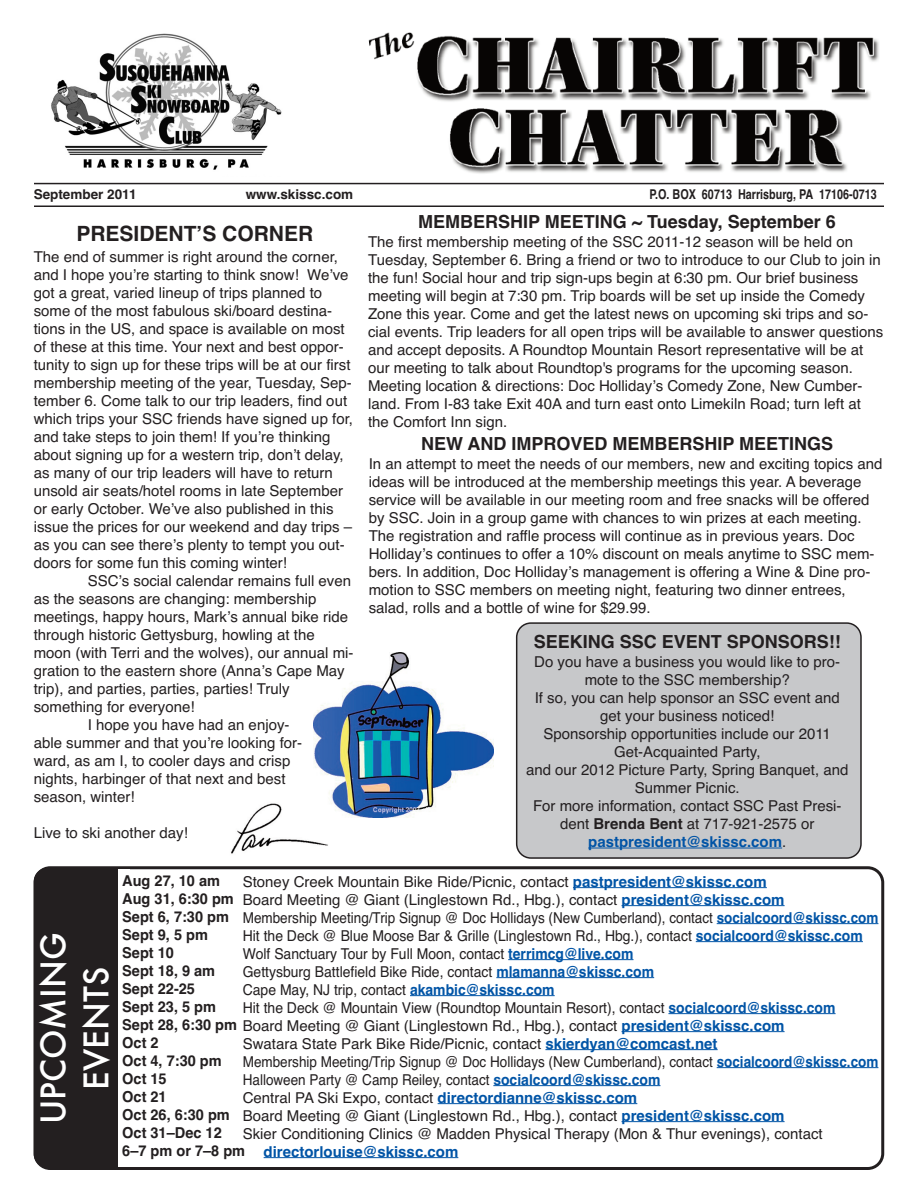
<style>
.page{position:relative;width:918px;height:1188px;background:#fff}
.page>*{position:absolute;margin:0;border:0;box-sizing:border-box;transform-origin:0 0}
.t1{font:500 33px/42.9px "Futura";color:#fff;text-align:center}
.t2{font:700 21px "Helvetica";color:#231f20}
.t3{font:700 18px "Helvetica";color:#231f20}
.t4{font:15px/18px "Helvetica";color:#231f20}
.t5{font:15px "Helvetica";color:#231f20;scale:.93 1}
.t6{font:15px "Helvetica";color:#231f20;scale:.9 1}
.t7{font:700 15px/18px "Helvetica";color:#231f20}
.t8{font:700 15px "Helvetica";color:#0154a6}
.t9{font:700 13.5px "Helvetica";color:#231f20;scale:.8 1}
.t10{font:700 13.5px "Helvetica";color:#231f20}
.s1{font-weight:700}
.s2{font-weight:700;color:#0154a6}
.s3{font-weight:400;color:#231f20}
</style>
<div class="page">
<img style="left:368px;top:32px;width:511px;height:142px">
<div style="left:29px;top:183px;width:859px;height:24px;border:2px solid #231f20"></div>
<div style="left:15px;top:163px;width:19px;height:54px;background:#fff"></div>
<div style="left:884px;top:174px;width:20px;height:40px;background:#fff"></div>
<img style="left:51px;top:34px;width:231px;height:136px">
<img style="left:231px;top:803px;width:97px;height:51px">
<svg style="left:34px;top:866px;width:850px;height:304px"></svg>
<hr style="left:573px;top:887px;width:194px;height:1px;background:#0154a6">
<hr style="left:622px;top:905px;width:163px;height:1px;background:#0154a6">
<hr style="left:717px;top:923px;width:161px;height:1px;background:#0154a6">
<hr style="left:696px;top:941px;width:167px;height:1px;background:#0154a6">
<hr style="left:508px;top:959px;width:126px;height:1px;background:#0154a6">
<hr style="left:496px;top:977px;width:158px;height:1px;background:#0154a6">
<hr style="left:410px;top:995px;width:145px;height:1px;background:#0154a6">
<hr style="left:668px;top:1013px;width:168px;height:1px;background:#0154a6">
<hr style="left:622px;top:1031px;width:163px;height:1px;background:#0154a6">
<hr style="left:545px;top:1049px;width:173px;height:1px;background:#0154a6">
<hr style="left:717px;top:1067px;width:161px;height:1px;background:#0154a6">
<hr style="left:493px;top:1085px;width:167px;height:1px;background:#0154a6">
<hr style="left:438px;top:1103px;width:199px;height:1px;background:#0154a6">
<hr style="left:622px;top:1121px;width:163px;height:1px;background:#0154a6">
<hr style="left:264px;top:1157px;width:194px;height:1px;background:#0154a6">
<div style="left:34px;top:868px;width:94px;height:300px;background:#231f20;border-radius:14px"></div>
<div style="left:118px;top:870px;width:12px;height:297px;background:#fff"></div>
<div style="left:516px;top:622px;width:346px;height:237px;background:#c7c8ca"></div>
<hr style="left:588px;top:848px;width:194px;height:1px;background:#0154a6">
<svg style="left:305px;top:652px;width:100px;height:170px"></svg>
<img style="left:314px;top:653px;width:180px;height:165px">
<p class="t10" style="left:34px;top:184px;width:104px">September 2011</p>
<p class="t10" style="left:246px;top:184px;width:109px">www.skissc.com</p>
<p class="t9" style="left:649px;top:184px;width:286px">P.O. BOX 60713 Harrisburg, PA 17106-0713</p>
<h2 class="t2" style="left:76px;top:217px;width:238px">PRESIDENTʼS CORNER</h2>
<p class="t4" style="left:34px;top:248px;width:321px">The end of summer is right around the corner, and I hope youʼre starting to think snow! Weʼve got a great, varied lineup of trips planned to some of the most fabulous ski/board destina&shy;tions in the US, and space is available on most of these at this time. Your next and best oppor&shy;tunity to sign up for these trips will be at our first membership meeting of the year, Tuesday, Sep&shy;tember 6. Come talk to our trip leaders, find out which trips your SSC friends have signed up for, and take steps to join them! If youʼre thinking about signing up for a western trip, donʼt delay, as many of our trip leaders will have to return unsold air seats/hotel rooms in late September or early October. Weʼve also published in this issue the prices for our weekend and day trips – as you can see thereʼs plenty to tempt you out&shy;doors for some fun this coming winter!</p>
<p class="t4" style="left:88px;top:572px;width:265px">SSCʼs social calendar remains full even</p>
<p class="t4" style="left:34px;top:590px;width:284px">as the seasons are changing: membership</p>
<p class="t4" style="left:34px;top:608px;width:316px">meetings, happy hours, Markʼs annual bike ride</p>
<p class="t4" style="left:34px;top:626px;width:282px">through historic Gettysburg, howling at the</p>
<p class="t4" style="left:34px;top:644px;width:321px">moon (with Terri and the wolves), our annual mi-</p>
<p class="t4" style="left:34px;top:662px;width:313px">gration to the eastern shore (Annaʼs Cape May</p>
<p class="t4" style="left:34px;top:680px;width:257px">trip), and parties, parties, parties! Truly</p>
<p class="t4" style="left:34px;top:698px;width:162px">something for everyone!</p>
<p class="t4" style="left:88px;top:716px;width:203px">I hope you have had an enjoy-</p>
<p class="t4" style="left:34px;top:734px;width:270px">able summer and that youʼre looking for-</p>
<p class="t4" style="left:34px;top:752px;width:258px">ward, as am I, to cooler days and crisp</p>
<p class="t4" style="left:34px;top:770px;width:253px">nights, harbinger of that next and best</p>
<p class="t4" style="left:34px;top:788px;width:102px">season, winter!</p>
<p class="t4" style="left:34px;top:824px;width:156px">Live to ski another day!</p>
<p class="t3" style="left:418px;top:207px;width:419px">MEMBERSHIP MEETING ~ Tuesday, September 6</p>
<p class="t4" style="left:368px;top:233px;width:517px">The first membership meeting of the SSC 2011-12 season will be held on Tuesday, September 6. Bring a friend or two to introduce to our Club to join in the fun! Social hour and trip sign-ups begin at 6:30 pm. Our brief business meeting will begin at 7:30 pm. Trip boards will be set up inside the Comedy Zone this year. Come and get the latest news on upcoming ski trips and so&shy;cial events. Trip leaders for all open trips will be available to answer questions and accept deposits. A Roundtop Mountain Resort representative will be at our meeting to talk about Roundtop's programs for the upcoming season.<br>Meeting location &amp; directions: Doc Hollidayʼs Comedy Zone, New Cumber&shy;land. From I-83 take Exit 40A and turn east onto Limekiln Road; turn left at the Comfort Inn sign.</p>
<p class="t3" style="left:421px;top:429px;width:414px">NEW AND IMPROVED MEMBERSHIP MEETINGS</p>
<p class="t4" style="left:369px;top:456px;width:515px">In an attempt to meet the needs of our members, new and exciting topics and ideas will be introduced at the membership meetings this year. A beverage service will be available in our meeting room and free snacks will be offered by SSC. Join in a group game with chances to win prizes at each meeting.<br>The registration and raffle process will continue as in previous years. Doc Hollidayʼs continues to offer a 10% discount on meals anytime to SSC mem&shy;bers. In addition, Doc Hollidayʼs management is offering a Wine &amp; Dine pro&shy;motion to SSC members on meeting night, featuring two dinner entrees, salad, rolls and a bottle of wine for $29.99.</p>
<p class="t3" style="left:534px;top:627px;width:309px">SEEKING SSC EVENT SPONSORS!!</p>
<p class="t4" style="left:526px;top:653px;width:324px;text-align:center">Do you have a business you would like to pro&shy;mote to the SSC membership?<br>If so, you can help sponsor an SSC event and get your business noticed!<br>Sponsorship opportunities include our 2011<br>Get-Acquainted Party,<br>and our 2012 Picture Party, Spring Banquet, and Summer Picnic.<br>For more information, contact SSC Past Presi&shy;dent <span class="s1">Brenda Bent</span> at 717-921-2575 or <span class="s2">pastpresident@skissc.com</span>.</p>
<h1 class="t1" style="left:32px;top:1124px;width:194px;rotate:-90deg">UPCOMING<br>EVENTS</h1>
<p class="t7" style="left:122px;top:872px;width:113px">Aug 27, 10 am<br>Aug 31, 6:30 pm<br>Sept 6, 7:30 pm<br>Sept 9, 5 pm<br>Sept 10<br>Sept 18, 9 am<br>Sept 22-25<br>Sept 23, 5 pm</p>
<p class="t7" style="left:122px;top:1034px;width:124px">Oct 2<br>Oct 4, 7:30 pm<br>Oct 15<br>Oct 21<br>Oct 26, 6:30 pm<br>Oct 31–Dec 12<br>6–7 pm or 7–8 pm</p>
<p class="t4" style="left:243px;top:873px;width:526px">Stoney Creek Mountain Bike Ride/Picnic, contact <span class="s2">pastpresident@skissc.com</span></p>
<p class="t4" style="left:243px;top:891px;width:543px">Board Meeting @ Giant (Linglestown Rd., Hbg.), contact <span class="s2">president@skissc.com</span></p>
<p class="t6" style="left:243px;top:906px;width:708px">Membership Meeting/Trip Signup @ Doc Hollidays (New Cumberland), contact <span class="s2">socialcoord@skissc.com</span></p>
<p class="t5" style="left:243px;top:924px;width:668px">Hit the Deck @ Blue Moose Bar &amp; Grille (Linglestown Rd., Hbg.), contact <span class="s2">socialcoord@skissc.com</span></p>
<p class="t5" style="left:243px;top:942px;width:422px">Wolf Sanctuary Tour by Full Moon, contact <span class="s2">terrimcg@live.com</span></p>
<p class="t5" style="left:243px;top:960px;width:444px">Gettysburg Battlefield Bike Ride, contact <span class="s2">mlamanna@skissc.com</span></p>
<p class="t5" style="left:243px;top:978px;width:337px">Cape May, NJ trip, contact <span class="s2">akambic@skissc.com</span></p>
<p class="t5" style="left:243px;top:996px;width:639px">Hit the Deck @ Mountain View (Roundtop Mountain Resort), contact <span class="s2">socialcoord@skissc.com</span></p>
<p class="t4" style="left:122px;top:1017px;width:664px"><span class="s1">Sept 28, 6:30 pm</span> Board Meeting @ Giant (Linglestown Rd., Hbg.), contact <span class="s2">president@skissc.com</span></p>
<p class="t4" style="left:243px;top:1035px;width:476px">Swatara State Park Bike Ride/Picnic, contact <span class="s2">skierdyan@comcast.net</span></p>
<p class="t6" style="left:243px;top:1050px;width:708px">Membership Meeting/Trip Signup @ Doc Hollidays (New Cumberland), contact <span class="s2">socialcoord@skissc.com</span></p>
<p class="t6" style="left:243px;top:1068px;width:466px">Halloween Party @ Camp Reiley, contact <span class="s2">socialcoord@skissc.com</span></p>
<p class="t8" style="left:243px;top:1085px;width:396px"><span class="s3">Central PA Ski Expo, contact</span> directordianne@skissc.com</p>
<p class="t4" style="left:243px;top:1107px;width:543px">Board Meeting @ Giant (Linglestown Rd., Hbg.), contact <span class="s2">president@skissc.com</span></p>
<p class="t4" style="left:243px;top:1125px;width:581px">Skier Conditioning Clinics @ Madden Physical Therapy (Mon &amp; Thur evenings), contact</p>
<p class="t8" style="left:264px;top:1139px;width:196px">directorlouise@skissc.com</p>
</div>
